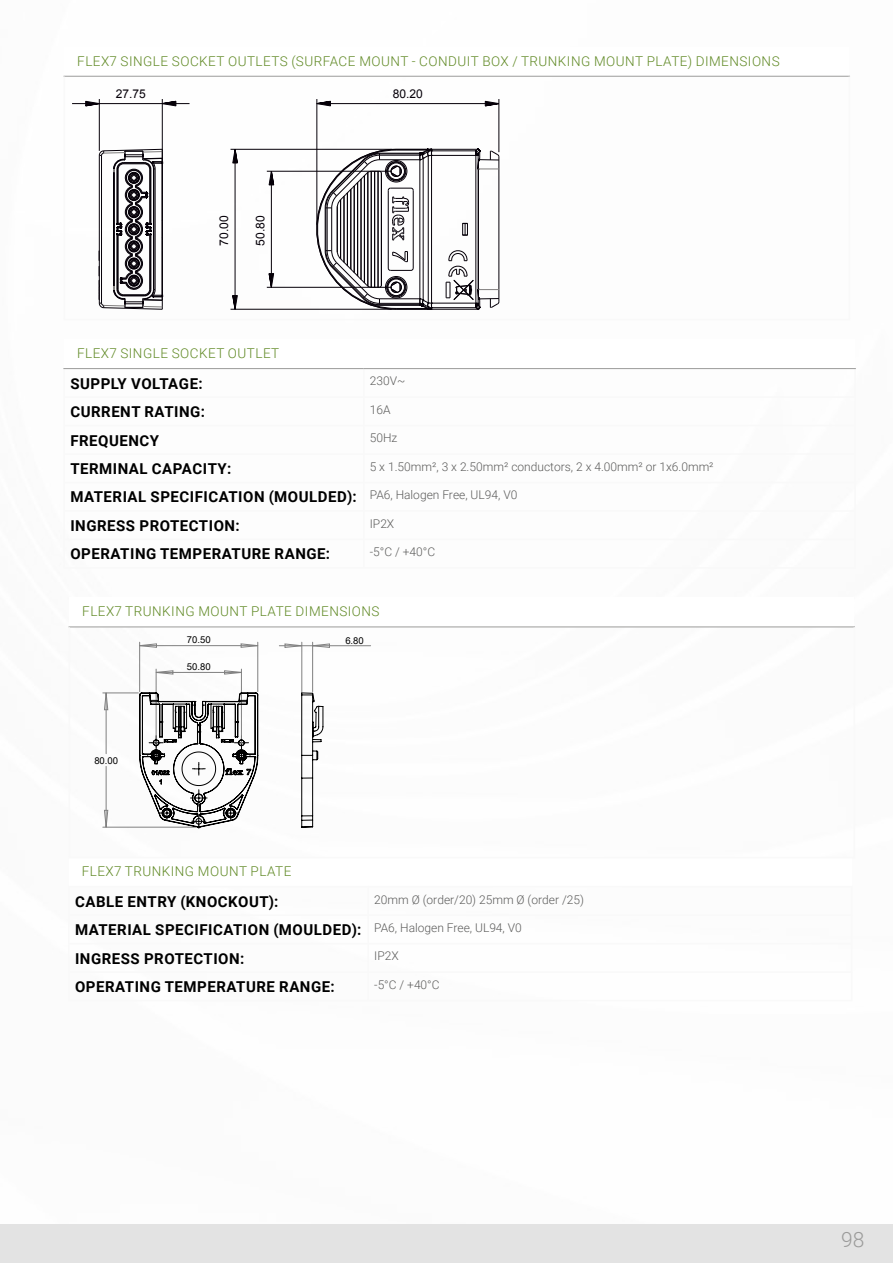
<style>
.page{position:relative;width:893px;height:1263px;background:#fff}
.page>*{position:absolute;margin:0;border:0;box-sizing:border-box;transform-origin:0 0}
.t1{font:300 21px "Roboto";color:#9b9b9a}
.t2{font:700 15px/28.5px "Roboto";letter-spacing:.035em;color:#000}
.t3{font:300 13.5px "Roboto";letter-spacing:.035em;color:#618a26}
.t4{font:12.15px "Arial";color:#050008}
.t5{font:300 12px "Roboto";color:#5c5c5b}
.t6{font:12px "Arial";color:#050008}
.t7{font:9.45px "Arial Unicode MS";color:#000}
</style>
<div class="page">
<div style="left:0;top:1224px;width:893px;height:39px;background:#e3e3e3"></div>
<hr style="left:63px;top:396px;width:301px;height:2px;background:#f9f9f9">
<hr style="left:364px;top:396px;width:492px;height:2px;background:#f9f9f9">
<hr style="left:63px;top:425px;width:301px;height:1px;background:#f9f9f9">
<hr style="left:364px;top:425px;width:492px;height:1px;background:#f9f9f9">
<hr style="left:63px;top:482px;width:301px;height:1px;background:#f9f9f9">
<hr style="left:364px;top:482px;width:492px;height:1px;background:#f9f9f9">
<hr style="left:63px;top:510px;width:301px;height:2px;background:#f9f9f9">
<hr style="left:63px;top:539px;width:301px;height:1px;background:#f9f9f9">
<hr style="left:63px;top:369px;width:2px;height:27px;background:#f9f9f9">
<hr style="left:854px;top:369px;width:2px;height:27px;background:#f9f9f9">
<hr style="left:63px;top:398px;width:2px;height:27px;background:#f9f9f9">
<hr style="left:854px;top:398px;width:2px;height:27px;background:#f9f9f9">
<hr style="left:63px;top:426px;width:2px;height:27px;background:#f9f9f9">
<hr style="left:854px;top:426px;width:2px;height:27px;background:#f9f9f9">
<hr style="left:63px;top:455px;width:2px;height:27px;background:#f9f9f9">
<hr style="left:854px;top:455px;width:2px;height:27px;background:#f9f9f9">
<hr style="left:63px;top:512px;width:2px;height:27px;background:#f9f9f9">
<hr style="left:63px;top:540px;width:2px;height:27px;background:#f9f9f9">
<hr style="left:854px;top:540px;width:2px;height:27px;background:#f9f9f9">
<hr style="left:364px;top:567px;width:492px;height:2px;background:#f9f9f9">
<hr style="left:63px;top:567px;width:301px;height:2px;background:#f9f9f9">
<hr style="left:364px;top:453px;width:492px;height:2px;background:#f9f9f9">
<hr style="left:854px;top:483px;width:2px;height:27px;background:#f9f9f9">
<hr style="left:63px;top:453px;width:301px;height:2px;background:#f9f9f9">
<hr style="left:63px;top:483px;width:2px;height:27px;background:#f9f9f9">
<hr style="left:63px;top:368px;width:301px;height:1px;background:#9b9b9a">
<hr style="left:364px;top:368px;width:492px;height:1px;background:#9b9b9a">
<hr style="left:364px;top:510px;width:492px;height:2px;background:#f9f9f9">
<hr style="left:854px;top:512px;width:2px;height:27px;background:#f9f9f9">
<hr style="left:364px;top:539px;width:492px;height:1px;background:#f9f9f9">
<hr style="left:64px;top:76px;width:786px;height:1px;background:#9b9b9a">
<hr style="left:64px;top:77px;width:1px;height:242px;background:#f9f9f9">
<hr style="left:848px;top:77px;width:2px;height:242px;background:#f9f9f9">
<hr style="left:64px;top:319px;width:786px;height:1px;background:#f9f9f9">
<hr style="left:432px;top:151px;width:44px;height:1px;background:#050008">
<hr style="left:432px;top:155px;width:44px;height:1px;background:#050008">
<hr style="left:432px;top:307px;width:44px;height:1px;background:#050008">
<hr style="left:432px;top:303px;width:44px;height:1px;background:#050008">
<hr style="left:476px;top:155px;width:1px;height:148px;background:#050008">
<hr style="left:478px;top:169px;width:1px;height:120px;background:#050008">
<hr style="left:396px;top:309px;width:81px;height:1px;background:#050008">
<hr style="left:396px;top:149px;width:81px;height:1px;background:#050008">
<svg style="left:312px;top:149px;width:121px;height:161px"></svg>
<svg style="left:462px;top:223px;width:6px;height:13px"></svg>
<hr style="left:499px;top:169px;width:1px;height:121px;background:#050008">
<svg style="left:475px;top:148px;width:25px;height:22px"></svg>
<svg style="left:446px;top:249px;width:54px;height:61px"></svg>
<svg style="left:316px;top:101px;width:15px;height:5px"></svg>
<svg style="left:485px;top:101px;width:14px;height:5px"></svg>
<hr style="left:317px;top:99px;width:1px;height:126px;background:#050008">
<hr style="left:499px;top:99px;width:1px;height:53px;background:#050008">
<hr style="left:317px;top:103px;width:182px;height:1px;background:#050008">
<svg style="left:232px;top:148px;width:6px;height:15px"></svg>
<svg style="left:232px;top:295px;width:6px;height:14px"></svg>
<hr style="left:231px;top:149px;width:161px;height:1px;background:#050008">
<hr style="left:231px;top:309px;width:161px;height:1px;background:#050008">
<hr style="left:235px;top:149px;width:1px;height:160px;background:#050008">
<svg style="left:269px;top:170px;width:5px;height:15px"></svg>
<svg style="left:269px;top:273px;width:5px;height:14px"></svg>
<hr style="left:267px;top:171px;width:125px;height:1px;background:#050008">
<hr style="left:267px;top:287px;width:125px;height:1px;background:#050008">
<hr style="left:271px;top:171px;width:1px;height:116px;background:#050008">
<svg style="left:99px;top:149px;width:64px;height:161px"></svg>
<hr style="left:162px;top:99px;width:1px;height:197px;background:#050008">
<hr style="left:99px;top:99px;width:1px;height:52px;background:#050008">
<svg style="left:160px;top:101px;width:30px;height:5px"></svg>
<hr style="left:99px;top:103px;width:63px;height:1px;background:#050008">
<svg style="left:72px;top:101px;width:29px;height:5px"></svg>
<hr style="left:367px;top:887px;width:2px;height:27px;background:#f9f9f9">
<hr style="left:367px;top:944px;width:2px;height:27px;background:#f9f9f9">
<hr style="left:367px;top:973px;width:2px;height:27px;background:#f9f9f9">
<hr style="left:68px;top:914px;width:300px;height:2px;background:#f9f9f9">
<hr style="left:368px;top:914px;width:484px;height:2px;background:#f9f9f9">
<hr style="left:68px;top:943px;width:300px;height:1px;background:#f9f9f9">
<hr style="left:368px;top:943px;width:484px;height:1px;background:#f9f9f9">
<hr style="left:68px;top:971px;width:300px;height:2px;background:#f9f9f9">
<hr style="left:368px;top:971px;width:484px;height:2px;background:#f9f9f9">
<hr style="left:68px;top:887px;width:2px;height:27px;background:#f9f9f9">
<hr style="left:68px;top:944px;width:2px;height:27px;background:#f9f9f9">
<hr style="left:68px;top:973px;width:2px;height:27px;background:#f9f9f9">
<hr style="left:368px;top:1000px;width:484px;height:1px;background:#f9f9f9">
<hr style="left:68px;top:1000px;width:300px;height:1px;background:#f9f9f9">
<hr style="left:368px;top:886px;width:484px;height:1px;background:#f9f9f9">
<hr style="left:68px;top:886px;width:300px;height:1px;background:#f9f9f9">
<hr style="left:68px;top:916px;width:2px;height:27px;background:#f9f9f9">
<hr style="left:367px;top:916px;width:2px;height:27px;background:#f9f9f9">
<hr style="left:69px;top:626px;width:786px;height:1px;background:#9b9b9a">
<hr style="left:69px;top:627px;width:1px;height:230px;background:#f9f9f9">
<hr style="left:853px;top:627px;width:2px;height:230px;background:#f9f9f9">
<hr style="left:69px;top:857px;width:786px;height:1px;background:#f9f9f9">
<svg style="left:224px;top:670px;width:17px;height:5px"></svg>
<svg style="left:155px;top:670px;width:19px;height:5px"></svg>
<svg style="left:104px;top:810px;width:4px;height:17px"></svg>
<svg style="left:104px;top:692px;width:4px;height:18px"></svg>
<svg style="left:240px;top:643px;width:17px;height:5px"></svg>
<svg style="left:140px;top:643px;width:17px;height:5px"></svg>
<hr style="left:156px;top:672px;width:85px;height:1px;background:#808080">
<hr style="left:241px;top:669px;width:1px;height:74px;background:#808080">
<hr style="left:156px;top:669px;width:1px;height:74px;background:#808080">
<hr style="left:106px;top:766px;width:1px;height:61px;background:#808080">
<hr style="left:106px;top:693px;width:1px;height:61px;background:#808080">
<hr style="left:103px;top:827px;width:92px;height:1px;background:#808080">
<hr style="left:103px;top:693px;width:35px;height:1px;background:#808080">
<hr style="left:140px;top:645px;width:118px;height:1px;background:#808080">
<hr style="left:257px;top:642px;width:1px;height:50px;background:#808080">
<hr style="left:301px;top:642px;width:1px;height:50px;background:#808080">
<hr style="left:139px;top:642px;width:1px;height:50px;background:#808080">
<svg style="left:139px;top:692px;width:120px;height:136px"></svg>
<svg style="left:301px;top:692px;width:23px;height:136px"></svg>
<svg style="left:284px;top:643px;width:18px;height:5px"></svg>
<svg style="left:313px;top:643px;width:17px;height:5px"></svg>
<hr style="left:313px;top:645px;width:58px;height:1px;background:#808080">
<hr style="left:312px;top:642px;width:1px;height:50px;background:#808080">
<hr style="left:279px;top:645px;width:34px;height:1px;background:#808080">
<p class="t3" style="left:77px;top:51px;width:704px">FLEX7 SINGLE SOCKET OUTLETS (SURFACE MOUNT - CONDUIT BOX / TRUNKING MOUNT PLATE) DIMENSIONS</p>
<p class="t4" style="left:393px;top:86px;width:32px">80.20</p>
<p class="t4" style="left:116px;top:86px;width:32px">27.75</p>
<p class="t6" style="left:216px;top:246px;width:32px;rotate:-90deg">70.00</p>
<p class="t6" style="left:252px;top:246px;width:32px;rotate:-90deg">50.80</p>
<p class="t3" style="left:77px;top:344px;width:204px">FLEX7 SINGLE SOCKET OUTLET</p>
<p class="t2" style="left:70px;top:368px;width:134px">SUPPLY VOLTAGE:</p>
<p class="t5" style="left:370px;top:373px;width:37px">230V~</p>
<p class="t2" style="left:70px;top:397px;width:136px">CURRENT RATING:</p>
<p class="t5" style="left:370px;top:401px;width:22px">16A</p>
<p class="t2" style="left:70px;top:425px;width:90px">FREQUENCY</p>
<p class="t5" style="left:370px;top:430px;width:29px">50Hz</p>
<p class="t2" style="left:70px;top:454px;width:162px">TERMINAL CAPACITY:</p>
<p class="t5" style="left:370px;top:458px;width:345px">5 x 1.50mm², 3 x 2.50mm² conductors, 2 x 4.00mm² or 1x6.0mm²</p>
<p class="t2" style="left:70px;top:482px;width:448px">MATERIAL SPECIFICATION (MOULDED): <sup>PA6,</sup> <sup>Halogen</sup> <sup>Free,</sup> <sup>UL94,</sup> <sup>V0<br></sup>INGRESS PROTECTION:</p>
<p class="t5" style="left:370px;top:515px;width:26px">IP2X</p>
<p class="t2" style="left:70px;top:539px;width:261px">OPERATING TEMPERATURE RANGE:</p>
<p class="t5" style="left:370px;top:544px;width:67px">-5°C / +40°C</p>
<p class="t3" style="left:82px;top:602px;width:299px">FLEX7 TRUNKING MOUNT PLATE DIMENSIONS</p>
<p class="t7" style="left:187px;top:633px;width:25px">70.50</p>
<p class="t7" style="left:345px;top:634px;width:20px">6.80</p>
<p class="t7" style="left:94px;top:754px;width:25px">80.00</p>
<p class="t7" style="left:187px;top:660px;width:25px">50.80</p>
<p class="t3" style="left:82px;top:862px;width:211px">FLEX7 TRUNKING MOUNT PLATE</p>
<p class="t2" style="left:75px;top:886px;width:205px">CABLE ENTRY (KNOCKOUT):</p>
<p class="t5" style="left:374px;top:891px;width:211px">20mm Ø (order/20) 25mm Ø (order /25)</p>
<p class="t2" style="left:75px;top:915px;width:448px">MATERIAL SPECIFICATION (MOULDED): <sup>PA6,</sup> <sup>Halogen</sup> <sup>Free,</sup> <sup>UL94,</sup> <sup>V0<br></sup>INGRESS PROTECTION:</p>
<p class="t5" style="left:374px;top:948px;width:26px">IP2X</p>
<p class="t2" style="left:75px;top:972px;width:261px">OPERATING TEMPERATURE RANGE:</p>
<p class="t5" style="left:374px;top:976px;width:67px">-5°C / +40°C</p>
<h1 class="t1" style="left:841px;top:1225px;width:25px">98</h1>
</div>
